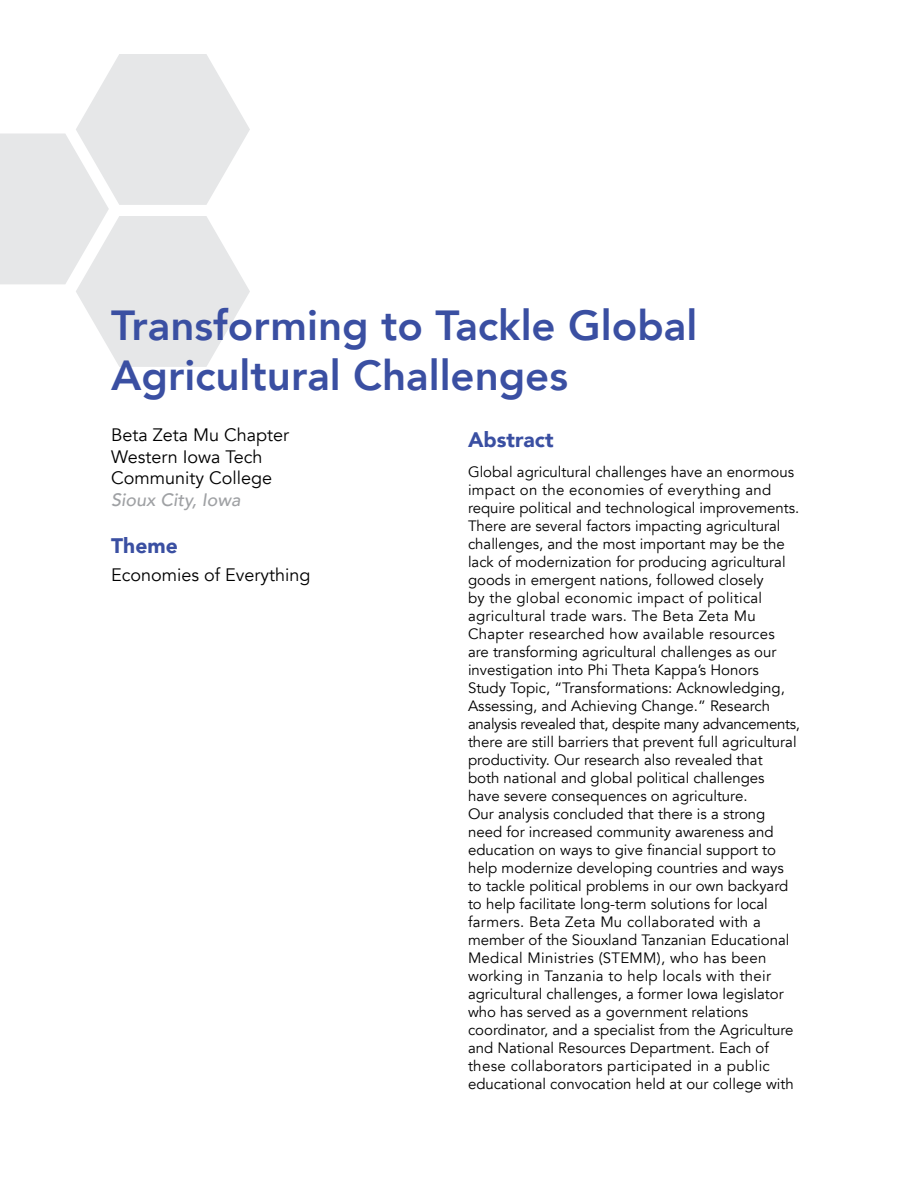
<style>
.page{position:relative;width:918px;height:1188px;background:#fff}
.page>*{position:absolute;margin:0;border:0;box-sizing:border-box;transform-origin:0 0}
.t1{font:800 42px/50.4px "Avenir";color:#3a4fa2}
.t2{font:900 21px "Avenir";color:#3a4fa2}
.t3{font:18px/21.6px "Avenir";color:#000}
.t4{font:italic 500 18px "Avenir";color:#9fa1a4}
.t5{font:15px/18px "Avenir";color:#000}
</style>
<div class="page">
<svg style="left:0;top:54px;width:250px;height:313px"></svg>
<h1 class="t1" style="left:111px;top:300px;width:588px">Transforming to Tackle Global<br>Agricultural Challenges</h1>
<p class="t3" style="left:111px;top:425px;width:180px">Beta Zeta Mu Chapter<br>Western Iowa Tech<br>Community College</p>
<p class="t4" style="left:111px;top:489px;width:131px">Sioux City, Iowa</p>
<h2 class="t2" style="left:111px;top:527px;width:68px">Theme</h2>
<p class="t3" style="left:111px;top:564px;width:201px">Economies of Everything</p>
<h2 class="t2" style="left:468px;top:421px;width:87px">Abstract</h2>
<p class="t5" style="left:468px;top:463px;width:334px">Global agricultural challenges have an enormous impact on the economies of everything and require political and technological improvements.<br>There are several factors impacting agricultural challenges, and the most important may be the lack of modernization for producing agricultural goods in emergent nations, followed closely<br>by the global economic impact of political agricultural trade wars. The Beta Zeta Mu Chapter researched how available resources<br>are transforming agricultural challenges as our investigation into Phi Theta Kappa’s Honors Study Topic, “Transformations: Acknowledging, Assessing, and Achieving Change.” Research analysis revealed that, despite many advancements, there are still barriers that prevent full agricultural productivity. Our research also revealed that<br>both national and global political challenges have severe consequences on agriculture.<br>Our analysis concluded that there is a strong need for increased community awareness and education on ways to give financial support to help modernize developing countries and ways to tackle political problems in our own backyard to help facilitate long-term solutions for local farmers. Beta Zeta Mu collaborated with a member of the Siouxland Tanzanian Educational Medical Ministries (STEMM), who has been working in Tanzania to help locals with their agricultural challenges, a former Iowa legislator who has served as a government relations coordinator, and a specialist from the Agriculture and National Resources Department. Each of these collaborators participated in a public educational convocation held at our college with</p>
</div>
